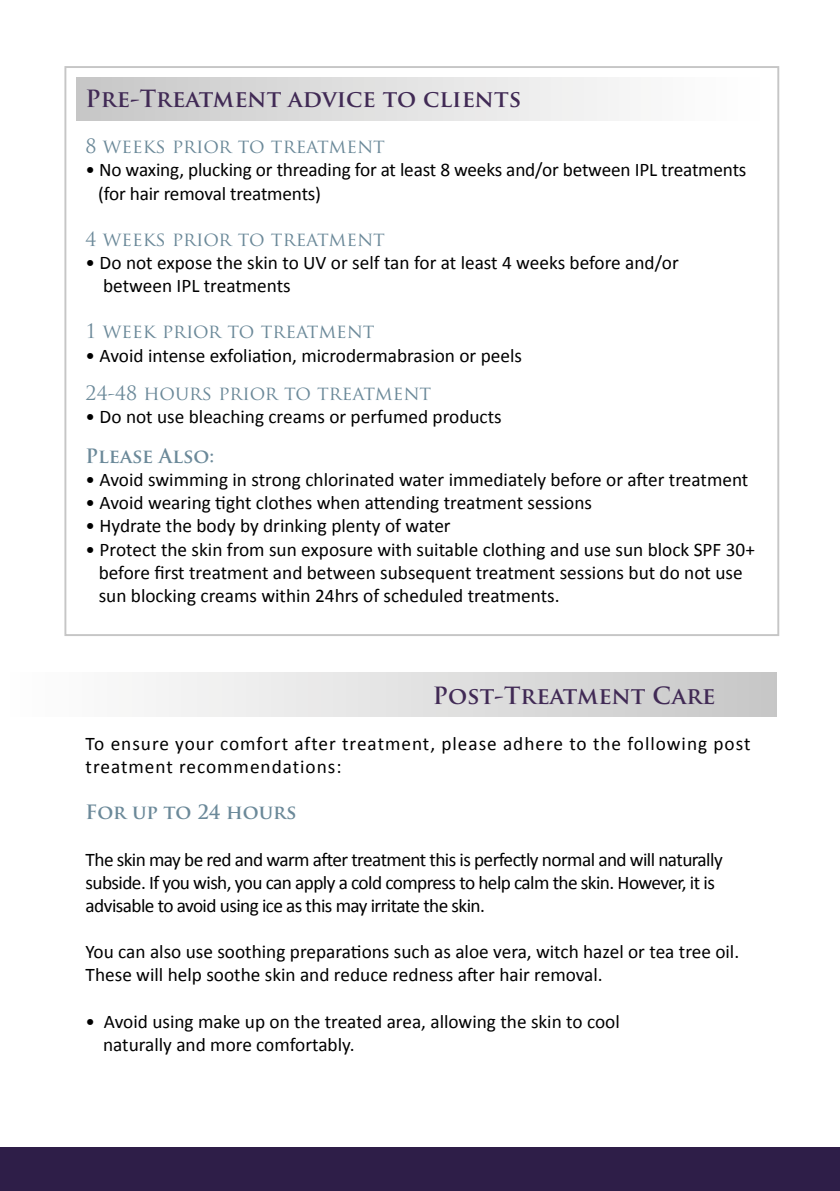
<style>
.page{position:relative;width:840px;height:1191px;background:#fff}
.page>*{position:absolute;margin:0;border:0;box-sizing:border-box;transform-origin:0 0}
.t1{font:700 23.2px "Trajan Pro";color:#412a55}
.t2{font:19.2px/23.2px "Calibri";color:#000}
.t3{font:19.2px/23.2px "Calibri";letter-spacing:-.03em;color:#000}
.t4{font:19.2px "Trajan Pro";color:#6b8999}
.t5{font:19.2px/23.2px "Calibri";letter-spacing:.05em;color:#000}
.t6{font:700 19.2px "Trajan Pro";color:#6b8999}
</style>
<div class="page">
<div style="left:0;top:1147px;width:839px;height:44px;background:#2e1e48"></div>
<div style="left:76px;top:77px;width:691px;height:44px;background:linear-gradient(to right,#c8c8c8,#fff)"></div>
<div style="left:11px;top:672px;width:765px;height:44px;background:linear-gradient(to right,#fff,#c8c8c8)"></div>
<p class="t1" style="left:86px;top:84px;width:437px">Pre-Treatment advice to clients</p>
<p class="t4" style="left:86px;top:134px;width:300px">8 WEEKS PRIOR TO TREATMENT</p>
<p class="t2" style="left:98px;top:158px;width:649px;text-indent:-12px">• No waxing, plucking or threading for at least 8 weeks and/or between IPL treatments (for hair removal treatments)</p>
<p class="t4" style="left:86px;top:227px;width:300px">4 WEEKS PRIOR TO TREATMENT</p>
<p class="t2" style="left:103px;top:251px;width:577px;text-indent:-17px">• Do not expose the skin to UV or self tan for at least 4 weeks before and/or between IPL treatments</p>
<p class="t4" style="left:86px;top:319px;width:290px">1 WEEK PRIOR TO TREATMENT</p>
<p class="t2" style="left:86px;top:344px;width:437px">• Avoid intense exfoliation, microdermabrasion or peels</p>
<p class="t4" style="left:86px;top:381px;width:347px">24-48 HOURS PRIOR TO TREATMENT</p>
<p class="t2" style="left:86px;top:405px;width:417px">• Do not use bleaching creams or perfumed products</p>
<p class="t6" style="left:86px;top:444px;width:130px">Please Also:</p>
<p class="t2" style="left:86px;top:468px;width:664px">• Avoid swimming in strong chlorinated water immediately before or after treatment</p>
<p class="t2" style="left:86px;top:491px;width:507px">• Avoid wearing tight clothes when attending treatment sessions</p>
<p class="t2" style="left:86px;top:514px;width:366px">• Hydrate the body by drinking plenty of water</p>
<p class="t2" style="left:99px;top:537px;width:657px;text-indent:-13px">• Protect the skin from sun exposure with suitable clothing and use sun block SPF 30+ before first treatment and between subsequent treatment sessions but do not use sun blocking creams within 24hrs of scheduled treatments.</p>
<p class="t1" style="left:432px;top:680px;width:284px">Post-Treatment Care</p>
<p class="t5" style="left:86px;top:732px;width:666px">To ensure your comfort after treatment, please adhere to the following post treatment recommendations:</p>
<p class="t6" style="left:86px;top:800px;width:212px">For up to 24 hours</p>
<p class="t3" style="left:86px;top:847px;width:638px">The skin may be red and warm after treatment this is perfectly normal and will naturally subside. If you wish, you can apply a cold compress to help calm the skin. However, it is advisable to avoid using ice as this may irritate the skin.</p>
<p class="t2" style="left:86px;top:940px;width:654px">You can also use soothing preparations such as aloe vera, witch hazel or tea tree oil.<br>These will help soothe skin and reduce redness after hair removal.</p>
<p class="t2" style="left:103px;top:1009px;width:518px;text-indent:-17px">• Avoid using make up on the treated area, allowing the skin to cool naturally and more comfortably.</p>
</div>
